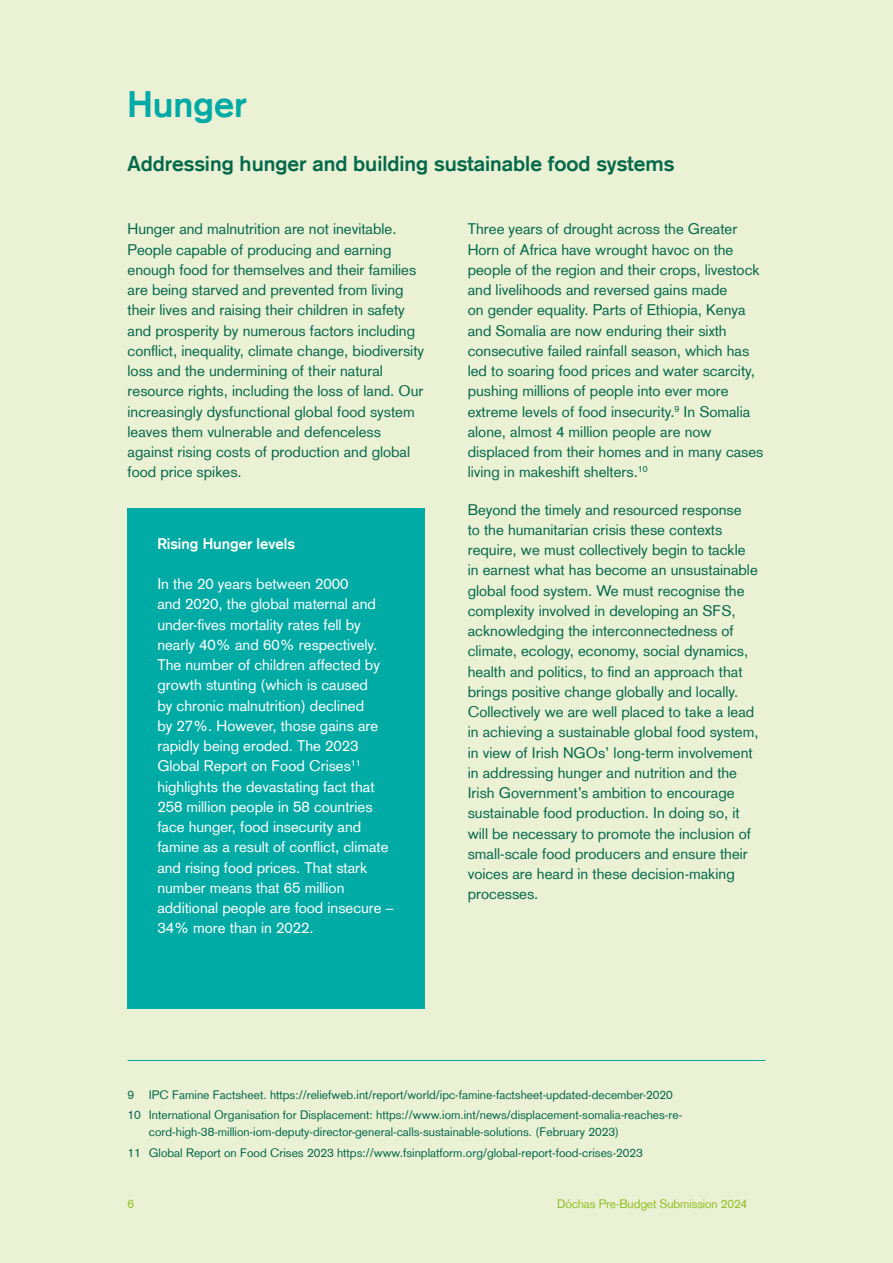
<style>
.page{position:relative;width:893px;height:1263px;background:#ebf1d4}
.page>*{position:absolute;margin:0;border:0;box-sizing:border-box;transform-origin:0 0}
.t1{font:700 36px "Basic Commercial LT";color:#00aaa5}
.t2{font:700 21px "Basic Commercial LT";color:#04694a}
.t3{font:15px/20.2px "Basic Commercial LT Com";color:#04694a}
.t4{font:15px/20.2px "Basic Commercial LT Com";color:#fff}
.t5{font:700 15px "Basic Commercial LT";color:#fff}
.t6{font:12px/20.7px "Basic Commercial LT Com";color:#04694a}
.t7{font:12px "Basic Commercial LT Com";letter-spacing:-.01em;color:#92be25}
</style>
<div class="page">
<hr style="left:128px;top:1060px;width:637px;height:1px;background:#00aaa5">
<div style="left:128px;top:508px;width:297px;height:501px;background:#00aba6"></div>
<h1 class="t1" style="left:128px;top:83px;width:121px">Hunger</h1>
<h2 class="t2" style="left:128px;top:151px;width:548px">Addressing hunger and building sustainable food systems</h2>
<p class="t3" style="left:128px;top:219px;width:298px">Hunger and malnutrition are not inevitable.<br>People capable of producing and earning enough food for themselves and their families are being starved and prevented from living their lives and raising their children in safety and prosperity by numerous factors including conflict, inequality, climate change, biodiversity loss and the undermining of their natural resource rights, including the loss of land. Our increasingly dysfunctional global food system leaves them vulnerable and defenceless against rising costs of production and global food price spikes.</p>
<p class="t3" style="left:468px;top:219px;width:297px">Three years of drought across the Greater Horn of Africa have wrought havoc on the people of the region and their crops, livestock and livelihoods and reversed gains made<br>on gender equality. Parts of Ethiopia, Kenya and Somalia are now enduring their sixth consecutive failed rainfall season, which has led to soaring food prices and water scarcity, pushing millions of people into ever more extreme levels of food insecurity.<sup>9</sup> In Somalia alone, almost 4 million people are now displaced from their homes and in many cases living in makeshift shelters.<sup>10</sup></p>
<p class="t3" style="left:468px;top:499px;width:292px">Beyond the timely and resourced response<br>to the humanitarian crisis these contexts require, we must collectively begin to tackle in earnest what has become an unsustainable global food system. We must recognise the complexity involved in developing an SFS, acknowledging the interconnectedness of climate, ecology, economy, social dynamics, health and politics, to find an approach that brings positive change globally and locally.<br>Collectively we are well placed to take a lead in achieving a sustainable global food system, in view of Irish NGOs’ long-term involvement in addressing hunger and nutrition and the Irish Government’s ambition to encourage sustainable food production. In doing so, it will be necessary to promote the inclusion of small-scale food producers and ensure their voices are heard in these decision-making processes.</p>
<p class="t5" style="left:157px;top:534px;width:139px">Rising Hunger levels</p>
<p class="t4" style="left:157px;top:574px;width:238px">In the 20 years between 2000<br>and 2020, the global maternal and under-fives mortality rates fell by nearly 40% and 60% respectively.<br>The number of children affected by growth stunting (which is caused<br>by chronic malnutrition) declined<br>by 27%. However, those gains are rapidly being eroded. The 2023<br>Global Report on Food Crises<sup>11 </sup>highlights the devastating fact that<br>258 million people in 58 countries face hunger, food insecurity and famine as a result of conflict, climate and rising food prices. That stark number means that 65 million additional people are food insecure –<br>34% more than in 2022.</p>
<p class="t6" style="left:128px;top:1084px;width:556px">9 IPC Famine Factsheet. https://reliefweb.int/report/world/ipc-famine-factsheet-updated-december-2020<br>10 International Organisation for Displacement: https://www.iom.int/news/displacement-somalia-reaches-re-</p>
<p class="t6" style="left:128px;top:1121px;width:517px;text-align:center">cord-high-38-million-iom-deputy-director-general-calls-sustainable-solutions. (February 2023)<br>11 Global Report on Food Crises 2023 https://www.fsinplatform.org/global-report-food-crises-2023</p>
<p class="t7" style="left:128px;top:1196px;width:8px">6</p>
<p class="t7" style="left:557px;top:1196px;width:192px">Dóchas Pre-Budget Submission 2024</p>
</div>
